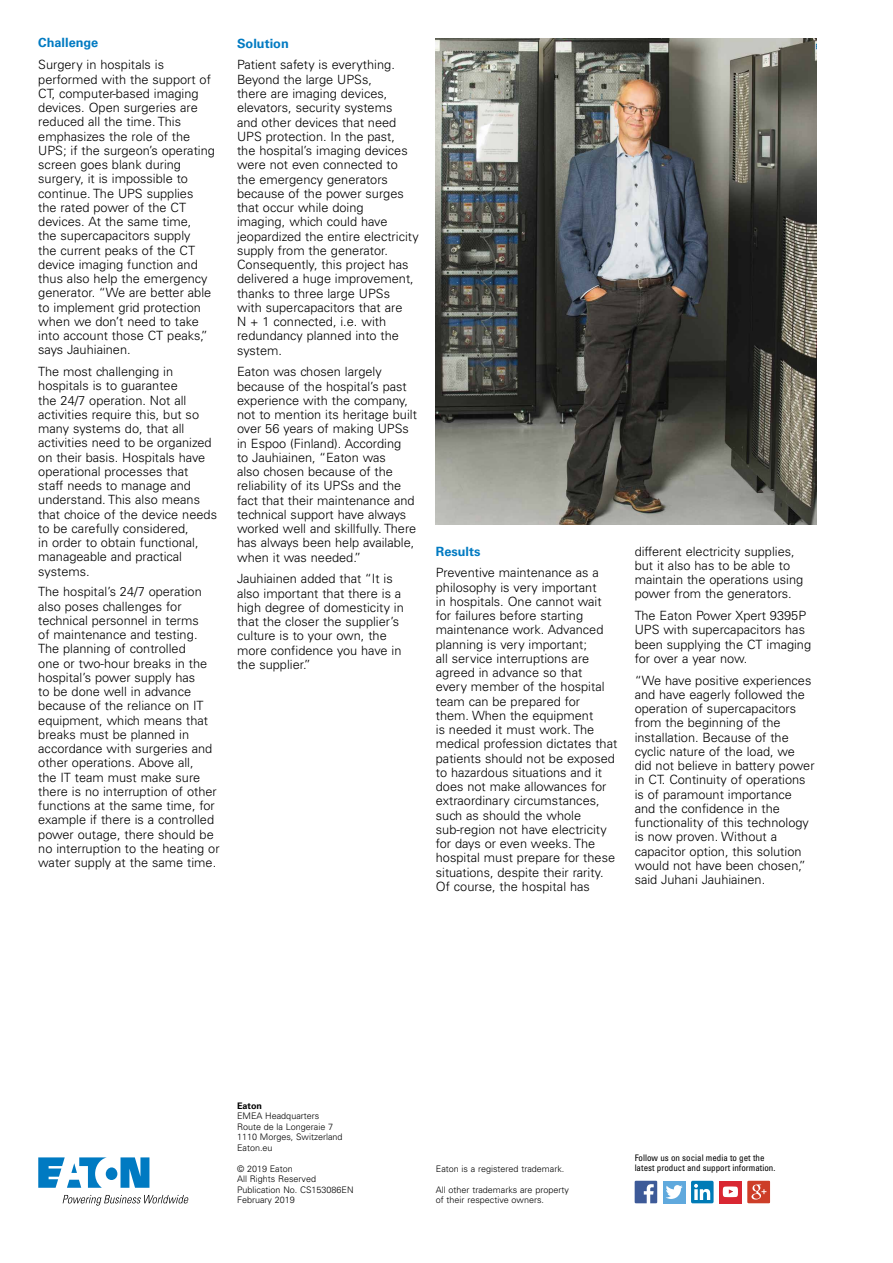
<style>
.page{position:relative;width:893px;height:1263px;background:#fff}
.page>*{position:absolute;margin:0;border:0;box-sizing:border-box;transform-origin:0 0}
.t1{font:300 12.75px/14.2px "Univers LT Std";color:#000}
.t2{font:700 12.75px "Univers LT Std";color:#007ac2}
.t3{font:300 9px/10.5px "Univers LT Std";color:#000}
.t4{font:condensed 9px/10.5px "Univers LT Std";color:#000}
.t5{font:700 9px "Univers LT Std";color:#000}
</style>
<div class="page">
<img style="left:436px;top:38px;width:380px;height:487px">
<div style="left:719px;top:1181px;width:23px;height:22px;background:#d92732"></div>
<div style="left:663px;top:1181px;width:22px;height:22px;background:#60a9dd"></div>
<svg style="left:635px;top:1181px;width:22px;height:22px"></svg>
<svg style="left:666px;top:1185px;width:17px;height:14px"></svg>
<div style="left:691px;top:1181px;width:23px;height:22px;background:#007bb6;border-radius:2px"></div>
<svg style="left:694px;top:1184px;width:16px;height:16px"></svg>
<svg style="left:747px;top:1181px;width:23px;height:22px"></svg>
<img style="left:751px;top:1184px;width:10px;height:15px">
<svg style="left:723px;top:1186px;width:15px;height:11px"></svg>
<svg style="left:38px;top:1157px;width:111px;height:31px"></svg>
<svg style="left:63px;top:1195px;width:126px;height:10px"></svg>
<p class="t2" style="left:38px;top:36px;width:61px">Challenge</p>
<p class="t1" style="left:38px;top:58px;width:178px">Surgery in hospitals is performed with the support of<br>CT, computer-based imaging devices. Open surgeries are reduced all the time. This emphasizes the role of the<br>UPS; if the surgeon’s operating screen goes blank during surgery, it is impossible to continue. The UPS supplies the rated power of the CT devices. At the same time,<br>the supercapacitors supply<br>the current peaks of the CT device imaging function and thus also help the emergency generator. “We are better able to implement grid protection when we don’t need to take into account those CT peaks,” says Jauhiainen.</p>
<p class="t1" style="left:38px;top:364px;width:180px">The most challenging in hospitals is to guarantee<br>the 24/7 operation. Not all activities require this, but so many systems do, that all activities need to be organized on their basis. Hospitals have operational processes that<br>staff needs to manage and understand. This also means that choice of the device needs to be carefully considered,<br>in order to obtain functional, manageable and practical systems.</p>
<p class="t1" style="left:38px;top:585px;width:183px">The hospital’s 24/7 operation also poses challenges for technical personnel in terms<br>of maintenance and testing.<br>The planning of controlled<br>one or two-hour breaks in the hospital’s power supply has<br>to be done well in advance because of the reliance on IT equipment, which means that breaks must be planned in accordance with surgeries and other operations. Above all,<br>the IT team must make sure there is no interruption of other functions at the same time, for example if there is a controlled power outage, there should be no interruption to the heating or water supply at the same time.</p>
<p class="t2" style="left:237px;top:36px;width:53px">Solution</p>
<p class="t1" style="left:237px;top:58px;width:183px">Patient safety is everything.<br>Beyond the large UPSs,<br>there are imaging devices, elevators, security systems<br>and other devices that need<br>UPS protection. In the past,<br>the hospital’s imaging devices were not even connected to the emergency generators because of the power surges that occur while doing<br>imaging, which could have jeopardized the entire electricity supply from the generator.<br>Consequently, this project has delivered a huge improvement, thanks to three large UPSs<br>with supercapacitors that are<br>N + 1 connected, i.e. with redundancy planned into the system.</p>
<p class="t1" style="left:237px;top:365px;width:181px">Eaton was chosen largely because of the hospital’s past experience with the company, not to mention its heritage built over 56 years of making UPSs in Espoo (Finland). According<br>to Jauhiainen, “Eaton was<br>also chosen because of the reliability of its UPSs and the fact that their maintenance and technical support have always worked well and skillfully. There has always been help available, when it was needed.”</p>
<p class="t1" style="left:237px;top:572px;width:168px">Jauhiainen added that “It is also important that there is a high degree of domesticity in that the closer the supplier’s culture is to your own, the more confidence you have in the supplier.”</p>
<p class="t2" style="left:436px;top:543px;width:46px">Results</p>
<p class="t1" style="left:436px;top:566px;width:183px">Preventive maintenance as a philosophy is very important<br>in hospitals. One cannot wait for failures before starting maintenance work. Advanced planning is very important;<br>all service interruptions are agreed in advance so that<br>every member of the hospital team can be prepared for<br>them. When the equipment<br>is needed it must work. The medical profession dictates that patients should not be exposed to hazardous situations and it does not make allowances for extraordinary circumstances, such as should the whole sub-region not have electricity for days or even weeks. The hospital must prepare for these situations, despite their rarity.<br>Of course, the hospital has</p>
<p class="t1" style="left:635px;top:544px;width:170px">different electricity supplies, but it also has to be able to maintain the operations using power from the generators.</p>
<p class="t1" style="left:635px;top:608px;width:178px">The Eaton Power Xpert 9395P<br>UPS with supercapacitors has been supplying the CT imaging for over a year now.</p>
<p class="t1" style="left:635px;top:673px;width:181px">“We have positive experiences and have eagerly followed the operation of supercapacitors from the beginning of the installation. Because of the cyclic nature of the load, we did not believe in battery power in CT. Continuity of operations is of paramount importance and the confidence in the functionality of this technology is now proven. Without a capacitor option, this solution would not have been chosen,” said Juhani Jauhiainen.</p>
<p class="t5" style="left:237px;top:1100px;width:27px">Eaton</p>
<p class="t3" style="left:237px;top:1111px;width:107px">EMEA Headquarters<br>Route de la Longeraie 7<br>1110 Morges, Switzerland<br>Eaton.eu</p>
<p class="t3" style="left:237px;top:1163px;width:118px">© 2019 Eaton<br>All Rights Reserved<br>Publication No. CS153086EN<br>February 2019</p>
<p class="t3" style="left:436px;top:1163px;width:130px">Eaton is a registered trademark.</p>
<p class="t3" style="left:436px;top:1184px;width:135px">All other trademarks are property of their respective owners.</p>
<p class="t4" style="left:635px;top:1152px;width:142px">Follow us on social media to get the latest product and support information.</p>
</div>
